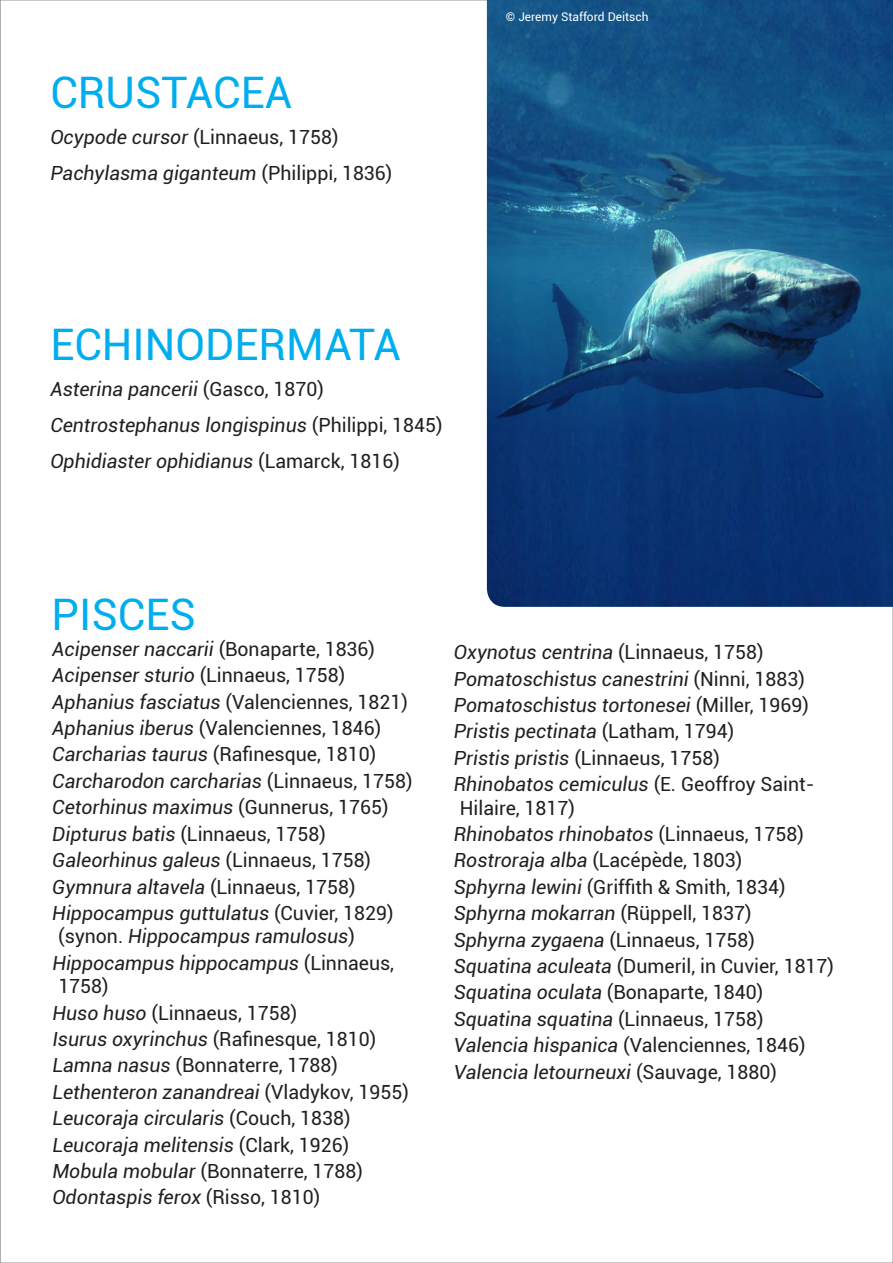
<style>
.page{position:relative;width:893px;height:1263px;background:#fff}
.page>*{position:absolute;margin:0;border:0;box-sizing:border-box;transform-origin:0 0}
.t1{font:43.5px "Roboto";color:#00aeef}
.t2{font:italic 19.5px/23.4px "Roboto";color:#231f20}
.t3{font:19.5px/23.4px "Roboto";color:#231f20}
.t4{font:12px "Roboto";color:#fff}
.s1{font-style:italic}
.s2{font-style:normal}
</style>
<div class="page">
<img style="left:487px;top:0;width:406px;height:607px">
<p class="t1" style="left:50px;top:62px;width:243px">CRUSTACEA</p>
<p class="t3" style="left:50px;top:125px;width:290px"><span class="s1">Ocypode cursor</span> (Linnaeus, 1758)</p>
<p class="t2" style="left:50px;top:161px;width:344px">Pachylasma giganteum <span class="s2">(Philippi, 1836)</span></p>
<p class="t4" style="left:506px;top:8px;width:144px">© Jeremy Stafford Deitsch</p>
<p class="t1" style="left:50px;top:314px;width:352px">ECHINODERMATA</p>
<p class="t2" style="left:50px;top:377px;width:275px">Asterina pancerii <span class="s2">(Gasco, 1870)</span></p>
<p class="t2" style="left:50px;top:413px;width:394px">Centrostephanus longispinus <span class="s2">(Philippi, 1845)</span></p>
<p class="t2" style="left:50px;top:449px;width:351px">Ophidiaster ophidianus <span class="s2">(Lamarck, 1816)</span></p>
<p class="t1" style="left:51px;top:584px;width:146px">PISCES</p>
<p class="t2" style="left:52px;top:636px;width:324px">Acipenser naccarii <span class="s2">(Bonaparte, 1836)</span></p>
<p class="t2" style="left:52px;top:663px;width:295px">Acipenser sturio <span class="s2">(Linnaeus, 1758)</span></p>
<p class="t3" style="left:52px;top:689px;width:357px"><span class="s1">Aphanius fasciatus</span> (Valenciennes, 1821)</p>
<p class="t3" style="left:52px;top:716px;width:330px"><span class="s1">Aphanius iberus</span> (Valenciennes, 1846)</p>
<p class="t3" style="left:52px;top:742px;width:325px"><span class="s1">Carcharias taurus</span> (Rafinesque, 1810)</p>
<p class="t2" style="left:52px;top:768px;width:362px">Carcharodon carcharias <span class="s2">(Linnaeus, 1758)</span></p>
<p class="t2" style="left:52px;top:795px;width:338px">Cetorhinus maximus <span class="s2">(Gunnerus, 1765)</span></p>
<p class="t3" style="left:52px;top:821px;width:275px"><span class="s1">Dipturus batis</span> (Linnaeus, 1758)</p>
<p class="t2" style="left:52px;top:848px;width:320px">Galeorhinus galeus <span class="s2">(Linnaeus, 1758)</span></p>
<p class="t2" style="left:52px;top:874px;width:305px">Gymnura altavela <span class="s2">(Linnaeus, 1758)</span></p>
<p class="t2" style="left:58px;top:900px;width:337px;text-indent:-6px">Hippocampus guttulatus <span class="s2">(Cuvier, 1829) (synon.</span> Hippocampus ramulosus<span class="s2">)</span></p>
<p class="t2" style="left:58px;top:950px;width:337px;text-indent:-6px">Hippocampus hippocampus <span class="s2">(Linnaeus,<br>1758)</span></p>
<p class="t3" style="left:52px;top:1000px;width:246px"><span class="s1">Huso huso</span> (Linnaeus, 1758)</p>
<p class="t3" style="left:52px;top:1026px;width:325px"><span class="s1">Isurus oxyrinchus</span> (Rafinesque, 1810)</p>
<p class="t3" style="left:52px;top:1053px;width:287px"><span class="s1">Lamna nasus</span> (Bonnaterre, 1788)</p>
<p class="t2" style="left:52px;top:1079px;width:358px">Lethenteron zanandreai <span class="s2">(Vladykov, 1955)</span></p>
<p class="t2" style="left:52px;top:1106px;width:300px">Leucoraja circularis <span class="s2">(Couch, 1838)</span></p>
<p class="t2" style="left:52px;top:1132px;width:298px">Leucoraja melitensis <span class="s2">(Clark, 1926)</span></p>
<p class="t3" style="left:52px;top:1158px;width:312px"><span class="s1">Mobula mobular</span> (Bonnaterre, 1788)</p>
<p class="t2" style="left:52px;top:1185px;width:270px">Odontaspis ferox <span class="s2">(Risso, 1810)</span></p>
<p class="t2" style="left:454px;top:640px;width:311px">Oxynotus centrina <span class="s2">(Linnaeus, 1758)</span></p>
<p class="t2" style="left:454px;top:666px;width:352px">Pomatoschistus canestrini <span class="s2">(Ninni, 1883)</span></p>
<p class="t2" style="left:454px;top:693px;width:356px">Pomatoschistus tortonesei <span class="s2">(Miller, 1969)</span></p>
<p class="t2" style="left:454px;top:719px;width:282px">Pristis pectinata <span class="s2">(Latham, 1794)</span></p>
<p class="t3" style="left:454px;top:745px;width:268px"><span class="s1">Pristis pristis</span> (Linnaeus, 1758)</p>
<p class="t3" style="left:460px;top:772px;width:356px;text-indent:-6px"><span class="s1">Rhinobatos cemiculus</span> (E. Geoffroy Saint-<br>Hilaire, 1817)</p>
<p class="t2" style="left:454px;top:822px;width:352px">Rhinobatos rhinobatos <span class="s2">(Linnaeus, 1758)</span></p>
<p class="t3" style="left:454px;top:848px;width:290px"><span class="s1">Rostroraja alba</span> (Lacépède, 1803)</p>
<p class="t3" style="left:454px;top:874px;width:333px"><span class="s1">Sphyrna lewini</span> (Griffith &amp; Smith, 1834)</p>
<p class="t2" style="left:454px;top:901px;width:299px">Sphyrna mokarran <span class="s2">(Rüppell, 1837)</span></p>
<p class="t3" style="left:454px;top:927px;width:303px"><span class="s1">Sphyrna zygaena</span> (Linnaeus, 1758)</p>
<p class="t3" style="left:454px;top:954px;width:382px"><span class="s1">Squatina aculeata</span> (Dumeril, in Cuvier, 1817)</p>
<p class="t3" style="left:454px;top:980px;width:311px"><span class="s1">Squatina oculata</span> (Bonaparte, 1840)</p>
<p class="t2" style="left:454px;top:1006px;width:311px">Squatina squatina <span class="s2">(Linnaeus, 1758)</span></p>
<p class="t3" style="left:454px;top:1033px;width:353px"><span class="s1">Valencia hispanica</span> (Valenciennes, 1846)</p>
<p class="t2" style="left:454px;top:1059px;width:325px">Valencia letourneuxi <span class="s2">(Sauvage, 1880)</span></p>
</div>
